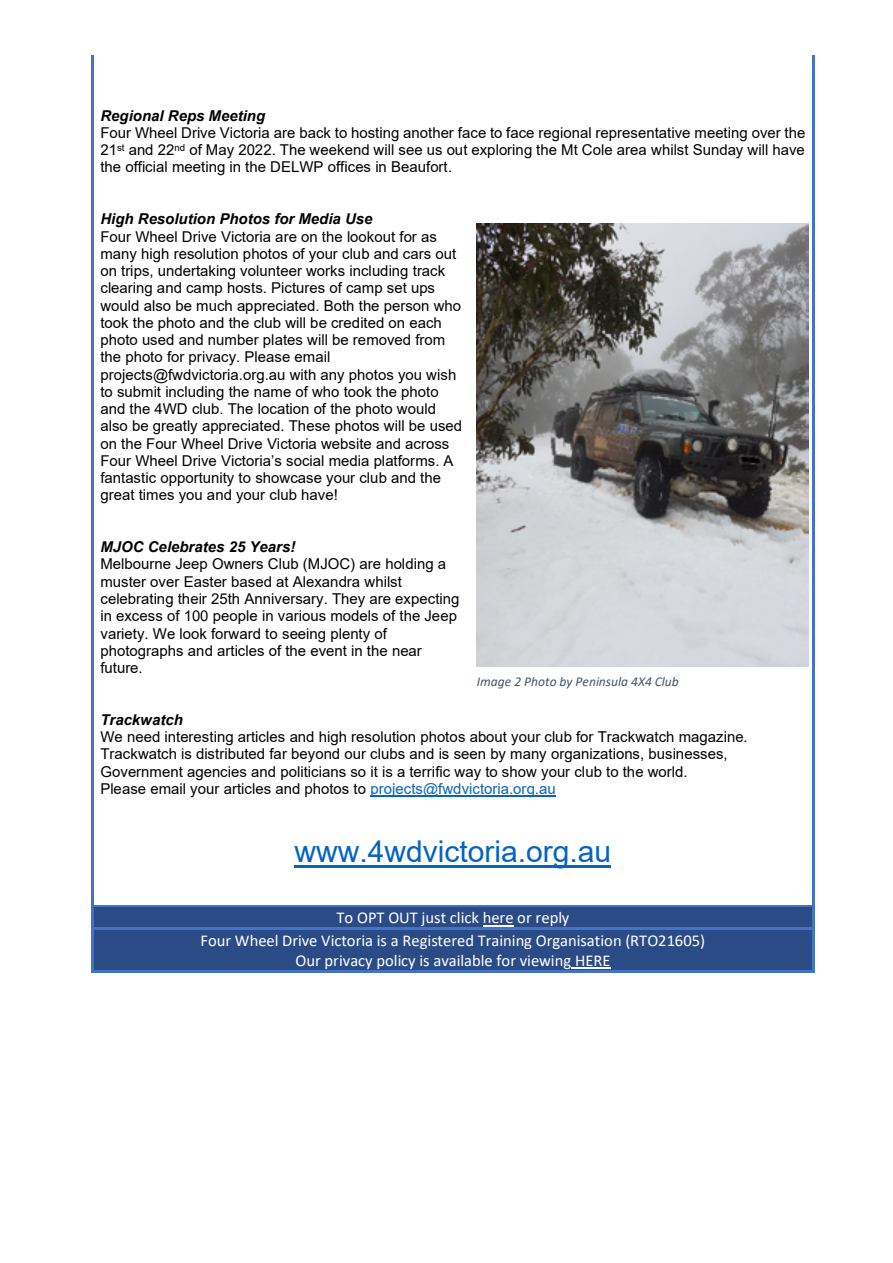
<style>
.page{position:relative;width:893px;height:1263px;background:#fff}
.page>*{position:absolute;margin:0;border:0;box-sizing:border-box;transform-origin:0 0}
.t1{font:30px "Arial";color:#0563c1}
.t2{font:16.5px/22.5px "Calibri";color:#fff;text-align:center}
.t3{font:15px/17.2px "Arial";color:#000}
.t4{font:italic 700 15px "Arial";color:#000}
.t5{font:italic 13.5px "Calibri";color:#44546a}
.s1{color:#0563c1}
</style>
<div class="page">
<hr style="left:371px;top:795px;width:185px;height:1px;background:#0563c1">
<hr style="left:294px;top:865px;width:317px;height:2px;background:#0563c1">
<hr style="left:91px;top:55px;width:2px;height:850px;background:#4472c4">
<hr style="left:812px;top:55px;width:2px;height:850px;background:#4472c4">
<div style="left:100px;top:907px;width:705px;height:21px;background:#2a4b86"></div>
<hr style="left:483px;top:925px;width:31px;height:1px;background:#fff">
<hr style="left:93px;top:905px;width:719px;height:2px;background:#4472c4">
<hr style="left:93px;top:907px;width:719px;height:1px;background:#2a4b86">
<hr style="left:91px;top:908px;width:2px;height:20px;background:#4472c4">
<hr style="left:812px;top:908px;width:2px;height:20px;background:#4472c4">
<div style="left:100px;top:930px;width:705px;height:20px;background:#2a4b86"></div>
<div style="left:100px;top:950px;width:705px;height:20px;background:#2a4b86"></div>
<hr style="left:571px;top:968px;width:39px;height:1px;background:#fff">
<hr style="left:93px;top:928px;width:719px;height:2px;background:#4472c4">
<hr style="left:93px;top:930px;width:719px;height:1px;background:#2a4b86">
<hr style="left:91px;top:930px;width:2px;height:40px;background:#4472c4">
<hr style="left:93px;top:970px;width:719px;height:2px;background:#4472c4">
<hr style="left:812px;top:930px;width:2px;height:40px;background:#4472c4">
<img style="left:477px;top:224px;width:331px;height:442px">
<p class="t4" style="left:100px;top:106px;width:166px">Regional Reps Meeting</p>
<p class="t3" style="left:100px;top:124px;width:706px;text-align:justify">Four Wheel Drive Victoria are back to hosting another face to face regional representative meeting over the 21<sup>st</sup> and 22<sup>nd</sup> of May 2022. The weekend will see us out exploring the Mt Cole area whilst Sunday will have the official meeting in the DELWP offices in Beaufort.</p>
<p class="t4" style="left:100px;top:209px;width:274px">High Resolution Photos for Media Use</p>
<p class="t3" style="left:100px;top:228px;width:363px">Four Wheel Drive Victoria are on the lookout for as many high resolution photos of your club and cars out on trips, undertaking volunteer works including track clearing and camp hosts. Pictures of camp set ups would also be much appreciated. Both the person who took the photo and the club will be credited on each photo used and number plates will be removed from the photo for privacy. Please email projects@fwdvictoria.org.au with any photos you wish to submit including the name of who took the photo and the 4WD club. The location of the photo would also be greatly appreciated. These photos will be used on the Four Wheel Drive Victoria website and across Four Wheel Drive Victoria’s social media platforms. A fantastic opportunity to showcase your club and the great times you and your club have!</p>
<p class="t4" style="left:100px;top:537px;width:196px">MJOC Celebrates 25 Years!</p>
<p class="t3" style="left:100px;top:555px;width:361px">Melbourne Jeep Owners Club (MJOC) are holding a muster over Easter based at Alexandra whilst celebrating their 25th Anniversary. They are expecting in excess of 100 people in various models of the Jeep variety. We look forward to seeing plenty of photographs and articles of the event in the near future.</p>
<p class="t5" style="left:477px;top:672px;width:204px">Image 2 Photo by Peninsula 4X4 Club</p>
<p class="t4" style="left:100px;top:710px;width:84px">Trackwatch</p>
<p class="t3" style="left:100px;top:728px;width:649px">We need interesting articles and high resolution photos about your club for Trackwatch magazine.<br>Trackwatch is distributed far beyond our clubs and is seen by many organizations, businesses, Government agencies and politicians so it is a terrific way to show your club to the world.<br>Please email your articles and photos to <span class="s1">projects@fwdvictoria.org.au</span></p>
<h1 class="t1" style="left:294px;top:830px;width:318px">www.4wdvictoria.org.au</h1>
<p class="t2" style="left:200px;top:906px;width:506px">To OPT OUT just click here or reply<br>Four Wheel Drive Victoria is a Registered Training Organisation (RTO21605)</p>
<p class="t2" style="left:295px;top:949px;width:316px">Our privacy policy is available for viewing HERE</p>
</div>
